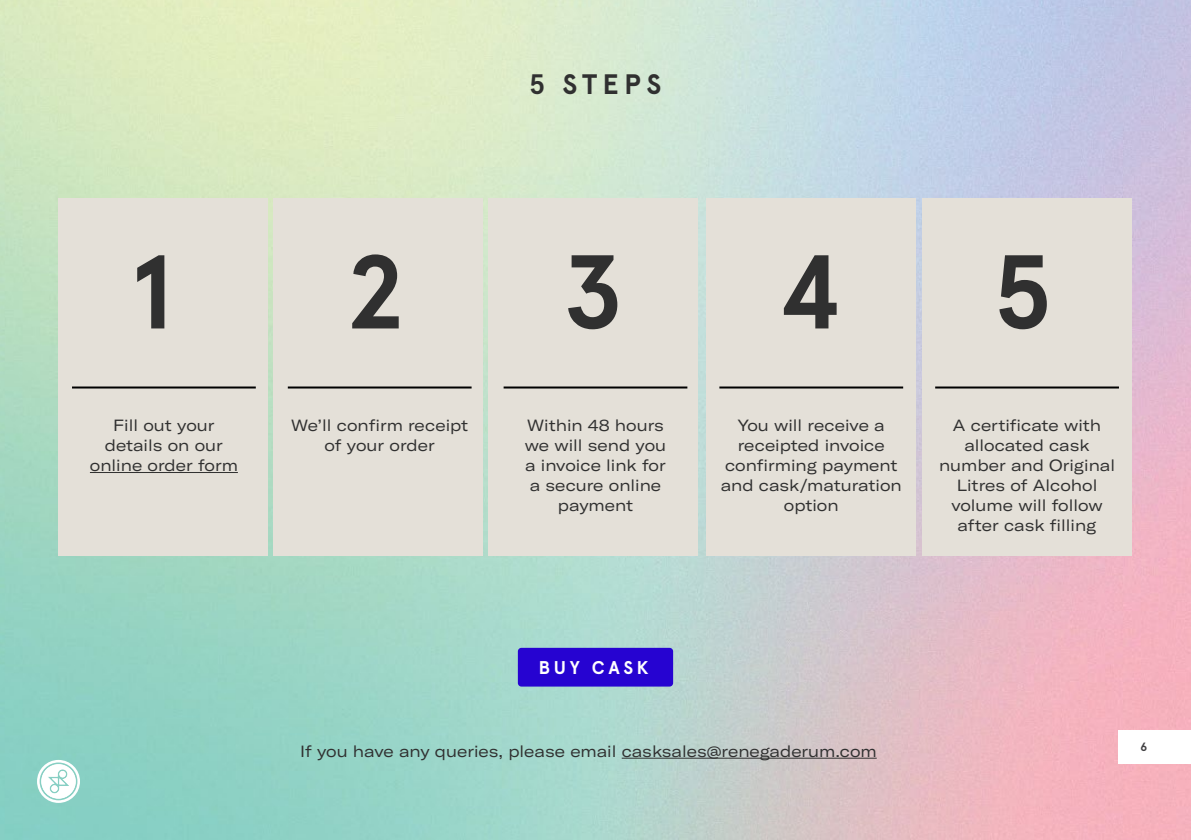
<style>
.page{position:relative;width:1191px;height:840px;background:#fff}
.page>*{position:absolute;margin:0;border:0;box-sizing:border-box;transform-origin:0 0}
.t1{font:700 104.4px "Apercu Pro";color:#303030}
.t2{font:700 28px "Apercu Pro";letter-spacing:.18em;color:#303030}
.t3{font:700 18.4px "Apercu Pro";letter-spacing:.2em;color:#fff}
.t4{font:expanded 16px/20px "GT America";color:#303030;text-align:center}
.t5{font:700 12px "Apercu Mono";color:#414042}
</style>
<div class="page">
<img style="left:0;top:0;width:1191px;height:839px">
<div style="left:59px;top:198px;width:209px;height:357px;background:#e4e0d8"></div>
<div style="left:273px;top:198px;width:209px;height:357px;background:#e4e0d8"></div>
<div style="left:489px;top:198px;width:209px;height:357px;background:#e4e0d8"></div>
<div style="left:707px;top:198px;width:209px;height:357px;background:#e4e0d8"></div>
<div style="left:922px;top:198px;width:209px;height:357px;background:#e4e0d8"></div>
<hr style="left:90px;top:472px;width:148px;height:1px;background:#303030">
<hr style="left:621px;top:757px;width:255px;height:1px;background:#303030">
<hr style="left:72px;top:386px;width:184px;height:2px;background:#000">
<hr style="left:288px;top:386px;width:183px;height:2px;background:#000">
<hr style="left:503px;top:386px;width:184px;height:2px;background:#000">
<hr style="left:719px;top:386px;width:184px;height:2px;background:#000">
<hr style="left:935px;top:386px;width:184px;height:2px;background:#000">
<div style="left:518px;top:647px;width:155px;height:39px;background:#2603d1;border-radius:4px"></div>
<div style="left:1119px;top:730px;width:72px;height:33px;background:#fff"></div>
<svg style="left:37px;top:759px;width:43px;height:43px"></svg>
<h2 class="t2" style="left:530px;top:62px;width:133px">5 STEPS</h2>
<h1 class="t1" style="left:132px;top:210px;width:42px">1</h1>
<h1 class="t1" style="left:349px;top:210px;width:55px">2</h1>
<h1 class="t1" style="left:564px;top:210px;width:59px">3</h1>
<h1 class="t1" style="left:779px;top:210px;width:61px">4</h1>
<h1 class="t1" style="left:995px;top:210px;width:57px">5</h1>
<p class="t4" style="left:90px;top:415px;width:149px">Fill out your details on our online order form</p>
<p class="t4" style="left:291px;top:415px;width:178px">We’ll confirm receipt of your order</p>
<p class="t4" style="left:525px;top:415px;width:143px">Within 48 hours we will send you a invoice link for a secure online payment</p>
<p class="t4" style="left:720px;top:415px;width:183px">You will receive a receipted invoice confirming payment and cask/maturation option</p>
<p class="t4" style="left:939px;top:415px;width:177px">A certificate with allocated cask number and Original<br>Litres of Alcohol volume will follow after cask filling</p>
<p class="t3" style="left:539px;top:653px;width:111px">BUY CASK</p>
<p class="t4" style="left:300px;top:740px;width:578px">If you have any queries, please email casksales@renegaderum.com</p>
<p class="t5" style="left:1140px;top:739px;width:9px">6</p>
</div>
